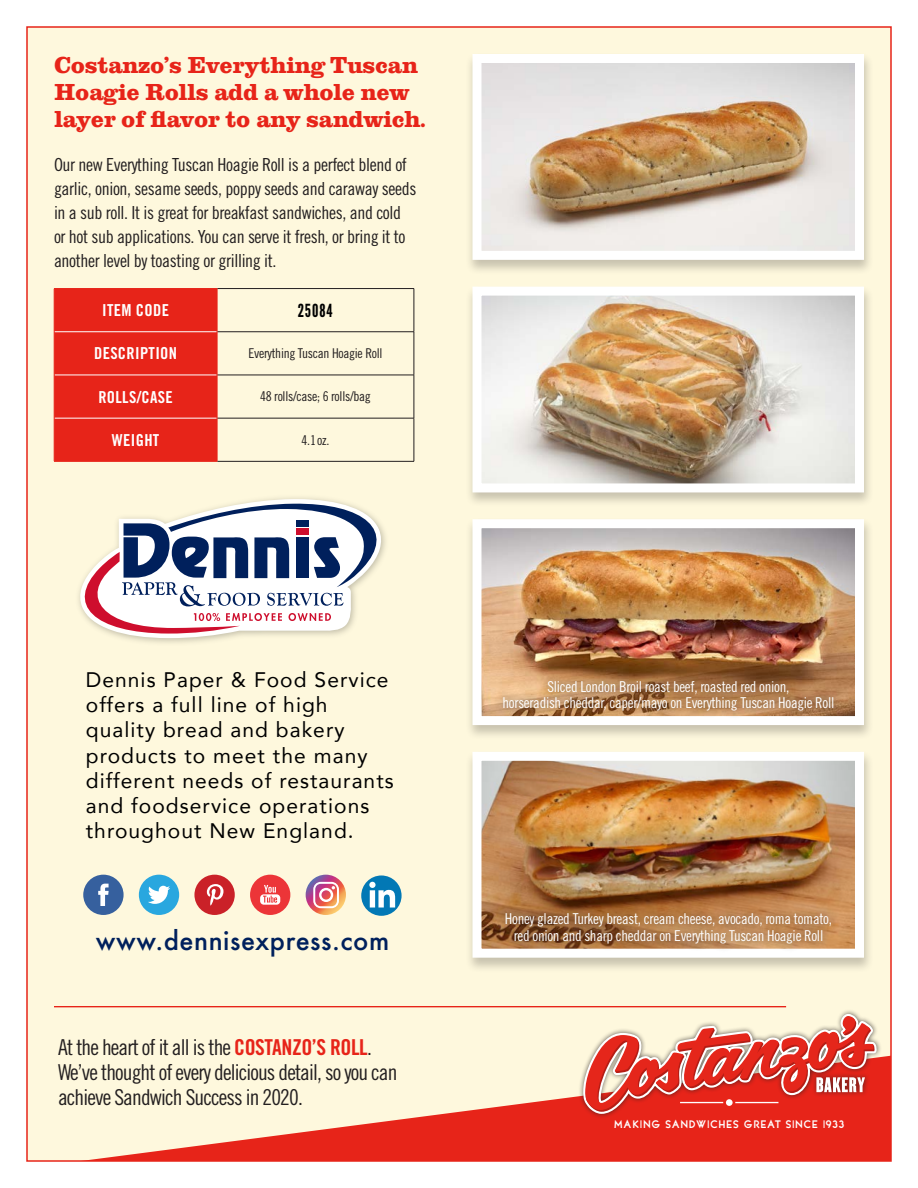
<style>
.page{position:relative;width:918px;height:1188px;background:#fff}
.page>*{position:absolute;margin:0;border:0;box-sizing:border-box;transform-origin:0 0}
.t1{font:500 25.5px "Futura";letter-spacing:.02em;color:#00205c}
.t2{font:800 24px/27px "Clarendon T";letter-spacing:-.01em;color:#e72419}
.t3{font:21.9px/25px "Trade Gothic LT Std Cn 18";letter-spacing:-.04em;color:#231f20}
.t4{font:21px/25.2px "Avenir";letter-spacing:.05em;color:#000}
.t5{font:18px/24px "Trade Gothic Cond Eighteen";letter-spacing:-.02em;color:#231f20}
.t6{font:18px "League Gothic";letter-spacing:.05em;color:#000}
.t7{font:16.5px "Trade Gothic LT Std Bd Cn 20";letter-spacing:.02em;color:#fff}
.t8{font:15px/16.5px "Trade Gothic LT Std Cn 18";letter-spacing:-.02em;color:#fff;text-align:center}
.t9{font:13.5px "Trade Gothic LT Std Cn 18";letter-spacing:-.02em;color:#231f20}
.t10{font:12px "Lionel Text Diesel";letter-spacing:.1em;color:#fff}
.s1{font-family:"Trade Gothic LT Std Bd Cn 20";color:#e72419}
</style>
<div class="page">
<div style="left:27px;top:27px;width:864px;height:1134px;background:#fef8dd"></div>
<svg style="left:81px;top:1056px;width:810px;height:105px"></svg>
<div style="left:578px;top:1009px;width:304px;height:110px;background:#231f20;opacity:.75"></div>
<svg style="left:581px;top:1013px;width:297px;height:102px"></svg>
<hr style="left:54px;top:1006px;width:732px;height:1px;background:#e72419">
<div style="left:465px;top:750px;width:408px;height:223px;background:#231f20;opacity:.25"></div>
<img style="left:468px;top:750px;width:400px;height:212px">
<div style="left:465px;top:518px;width:408px;height:222px;background:#231f20;opacity:.25"></div>
<img style="left:468px;top:518px;width:400px;height:212px">
<div style="left:465px;top:285px;width:408px;height:223px;background:#231f20;opacity:.25"></div>
<img style="left:468px;top:285px;width:400px;height:212px">
<div style="left:465px;top:52px;width:408px;height:223px;background:#231f20;opacity:.25"></div>
<svg style="left:468px;top:52px;width:400px;height:212px"></svg>
<div style="left:494px;top:672px;width:349px;height:48px;background:#231f20;opacity:.8"></div>
<div style="left:496px;top:904px;width:344px;height:49px;background:#231f20;opacity:.8"></div>
<div style="left:55px;top:289px;width:162px;height:172px;background:#e72419"></div>
<hr style="left:217px;top:288px;width:197px;height:1px;background:#231f20">
<hr style="left:414px;top:289px;width:1px;height:43px;background:#231f20">
<hr style="left:217px;top:331px;width:197px;height:1px;background:#231f20">
<hr style="left:414px;top:332px;width:1px;height:43px;background:#231f20">
<hr style="left:217px;top:375px;width:197px;height:1px;background:#231f20">
<hr style="left:414px;top:375px;width:1px;height:43px;background:#231f20">
<hr style="left:217px;top:418px;width:197px;height:1px;background:#231f20">
<hr style="left:414px;top:418px;width:1px;height:43px;background:#231f20">
<hr style="left:217px;top:461px;width:197px;height:1px;background:#231f20">
<hr style="left:54px;top:375px;width:163px;height:1px;background:#fff">
<hr style="left:54px;top:418px;width:163px;height:1px;background:#fff">
<hr style="left:54px;top:331px;width:163px;height:1px;background:#fff">
<hr style="left:54px;top:332px;width:1px;height:43px;background:#e72419">
<hr style="left:217px;top:332px;width:1px;height:43px;background:#e72419">
<hr style="left:54px;top:375px;width:1px;height:43px;background:#e72419">
<hr style="left:217px;top:375px;width:1px;height:43px;background:#e72419">
<hr style="left:54px;top:418px;width:1px;height:43px;background:#e72419">
<hr style="left:217px;top:418px;width:1px;height:43px;background:#e72419">
<hr style="left:54px;top:288px;width:163px;height:1px;background:#e72419">
<hr style="left:54px;top:289px;width:1px;height:43px;background:#e72419">
<hr style="left:217px;top:289px;width:1px;height:43px;background:#e72419">
<hr style="left:54px;top:461px;width:163px;height:1px;background:#e72419">
<svg style="left:76px;top:499px;width:311px;height:139px"></svg>
<svg style="left:83px;top:875px;width:41px;height:40px"></svg>
<svg style="left:139px;top:875px;width:40px;height:40px"></svg>
<svg style="left:194px;top:875px;width:41px;height:40px"></svg>
<svg style="left:250px;top:875px;width:40px;height:40px"></svg>
<svg style="left:306px;top:875px;width:40px;height:40px"></svg>
<svg style="left:313px;top:882px;width:26px;height:26px"></svg>
<div style="left:361px;top:875px;width:41px;height:41px;background:#0278b5;border-radius:50%"></div>
<svg style="left:369px;top:882px;width:26px;height:26px"></svg>
<h2 class="t2" style="left:54px;top:51px;width:373px">Costanzo’s Everything Tuscan<br>Hoagie Rolls add a whole new layer of flavor to any sandwich.</h2>
<p class="t5" style="left:54px;top:152px;width:364px">Our new Everything Tuscan Hoagie Roll is a perfect blend of garlic, onion, sesame seeds, poppy seeds and caraway seeds in a sub roll. It is great for breakfast sandwiches, and cold or hot sub applications. You can serve it fresh, or bring it to another level by toasting or grilling it.</p>
<p class="t6" style="left:298px;top:300px;width:36px">25084</p>
<p class="t7" style="left:102px;top:300px;width:68px">ITEM CODE</p>
<p class="t7" style="left:94px;top:343px;width:85px">DESCRIPTION</p>
<p class="t9" style="left:248px;top:345px;width:136px">Everything Tuscan Hoagie Roll</p>
<p class="t7" style="left:98px;top:387px;width:76px">ROLLS/CASE</p>
<p class="t9" style="left:260px;top:389px;width:112px">48 rolls/case; 6 rolls/bag</p>
<p class="t7" style="left:112px;top:430px;width:49px">WEIGHT</p>
<p class="t9" style="left:302px;top:432px;width:29px">4.1oz.</p>
<p class="t4" style="left:86px;top:667px;width:309px">Dennis Paper &amp; Food Service offers a full line of high quality bread and bakery products to meet the many different needs of restaurants and foodservice operations throughout New England.</p>
<h1 class="t1" style="left:96px;top:923px;width:295px">www.dennisexpress.com</h1>
<p class="t3" style="left:58px;top:1034px;width:341px">At the heart of it all is the <span class="s1">COSTANZO’S ROLL</span>.<br>We’ve thought of every delicious detail, so you can achieve Sandwich Success in 2020.</p>
<p class="t8" style="left:503px;top:678px;width:333px">Sliced London Broil roast beef, roasted red onion,<br>horseradish cheddar, caper/mayo on Everything Tuscan Hoagie Roll</p>
<p class="t8" style="left:505px;top:911px;width:329px">Honey glazed Turkey breast, cream cheese, avocado, roma tomato, red onion and sharp cheddar on Everything Tuscan Hoagie Roll</p>
<p class="t10" style="left:614px;top:1118px;width:232px">MAKING SANDWICHES GREAT SINCE 1933</p>
</div>
